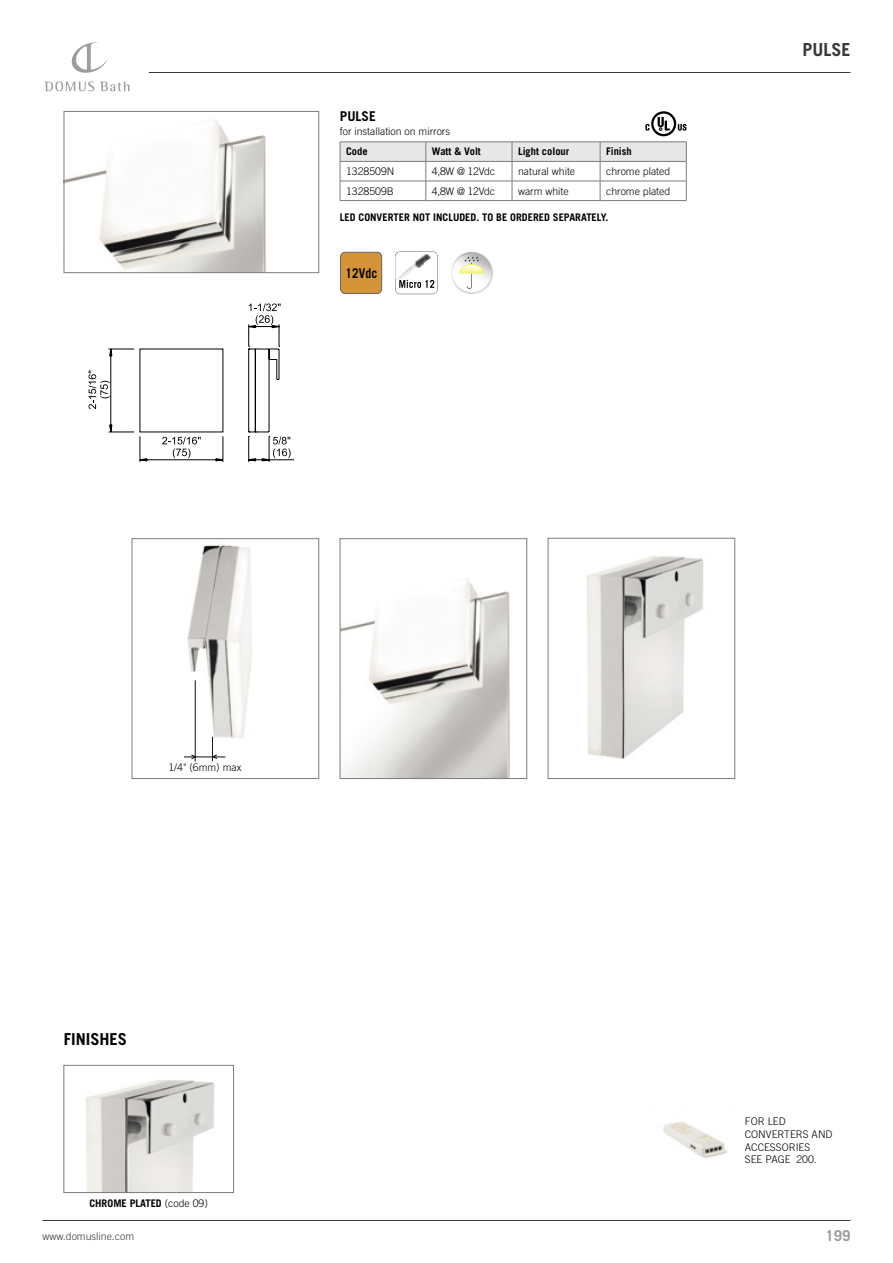
<style>
.page{position:relative;width:893px;height:1263px;background:#fff}
.page>*{position:absolute;margin:0;border:0;box-sizing:border-box;transform-origin:0 0}
.t1{font:700 18px "Trade Gothic LT Pro";color:#393939}
.t2{font:700 16.5px "Trade Gothic LT Pro";color:#000}
.t3{font:700 15px "Trade Gothic LT Pro";color:#9d9d9d}
.t4{font:700 13.5px "Trade Gothic LT Pro";letter-spacing:.005em;color:#000}
.t5{font:700 13.5px "Trade Gothic LT Pro";letter-spacing:.005em;color:#000;scale:.87 1}
.t6{font:300 10.5px/12.6px "Trade Gothic LT Pro";color:#000}
.t7{font:700 10.5px "Trade Gothic LT Pro";color:#000}
.t8{font:300 10.5px "Trade Gothic LT Pro";color:#393939}
.s1{font-weight:300}
</style>
<div class="page">
<hr style="left:43px;top:1220px;width:807px;height:1px;background:#393939">
<hr style="left:149px;top:72px;width:701px;height:1px;background:#393939">
<svg style="left:71px;top:43px;width:36px;height:30px"></svg>
<svg style="left:100px;top:82px;width:29px;height:9px"></svg>
<svg style="left:44px;top:81px;width:50px;height:10px"></svg>
<img style="left:662px;top:1121px;width:65px;height:38px">
<img style="left:66px;top:120px;width:200px;height:151px">
<div style="left:64px;top:111px;width:255px;height:162px;border:1px solid #7c7c7c"></div>
<img style="left:342px;top:579px;width:168px;height:198px">
<div style="left:340px;top:538px;width:187px;height:241px;border:1px solid #7c7c7c"></div>
<img style="left:586px;top:556px;width:118px;height:203px">
<div style="left:548px;top:538px;width:187px;height:241px;border:1px solid #7c7c7c"></div>
<img style="left:184px;top:544px;width:68px;height:218px">
<div style="left:132px;top:538px;width:187px;height:241px;border:1px solid #7c7c7c"></div>
<hr style="left:195px;top:680px;width:1px;height:82px;background:#000">
<hr style="left:184px;top:757px;width:41px;height:1px;background:#000">
<svg style="left:191px;top:754px;width:5px;height:5px"></svg>
<svg style="left:212px;top:737px;width:5px;height:24px"></svg>
<svg style="left:678px;top:124px;width:8px;height:7px"></svg>
<svg style="left:651px;top:111px;width:25px;height:25px"></svg>
<svg style="left:653px;top:114px;width:21px;height:20px"></svg>
<svg style="left:658px;top:117px;width:12px;height:14px"></svg>
<svg style="left:645px;top:124px;width:4px;height:7px"></svg>
<svg style="left:248px;top:303px;width:46px;height:159px"></svg>
<svg style="left:88px;top:348px;width:136px;height:114px"></svg>
<div style="left:341px;top:252px;width:41px;height:41px;background:#d69439;border-radius:5px"></div>
<div style="left:340px;top:252px;width:42px;height:42px;border:1px solid #636363;border-radius:5px"></div>
<svg style="left:395px;top:252px;width:43px;height:42px"></svg>
<img style="left:398px;top:252px;width:36px;height:28px">
<img style="left:395px;top:252px;width:3px;height:28px">
<img style="left:466px;top:267px;width:27px;height:27px">
<img style="left:452px;top:252px;width:40px;height:41px">
<img style="left:86px;top:1080px;width:129px;height:111px">
<div style="left:64px;top:1065px;width:170px;height:128px;border:1px solid #7c7c7c"></div>
<svg style="left:340px;top:142px;width:347px;height:58px"></svg>
<hr style="left:340px;top:200px;width:86px;height:1px;background:#7c7c7c">
<hr style="left:426px;top:200px;width:86px;height:1px;background:#7c7c7c">
<hr style="left:512px;top:200px;width:88px;height:1px;background:#7c7c7c">
<hr style="left:600px;top:200px;width:86px;height:1px;background:#7c7c7c">
<p class="t4" style="left:340px;top:108px;width:38px">PULSE</p>
<p class="t6" style="left:340px;top:125px;width:112px">for installation on mirrors</p>
<p class="t7" style="left:346px;top:145px;width:23px">Code</p>
<p class="t7" style="left:432px;top:145px;width:51px">Watt &amp; Volt</p>
<p class="t7" style="left:518px;top:145px;width:53px">Light colour</p>
<p class="t7" style="left:606px;top:145px;width:27px">Finish</p>
<p class="t6" style="left:346px;top:165px;width:50px">1328509N</p>
<p class="t6" style="left:432px;top:165px;width:65px">4,8W @ 12Vdc</p>
<p class="t6" style="left:518px;top:165px;width:59px">natural white</p>
<p class="t6" style="left:606px;top:165px;width:66px">chrome plated</p>
<p class="t6" style="left:346px;top:184px;width:49px">1328509B</p>
<p class="t6" style="left:432px;top:184px;width:65px">4,8W @ 12Vdc</p>
<p class="t6" style="left:518px;top:184px;width:52px">warm white</p>
<p class="t6" style="left:606px;top:184px;width:66px">chrome plated</p>
<p class="t7" style="left:340px;top:211px;width:270px">LED CONVERTER NOT INCLUDED. TO BE ORDERED SEPARATELY.</p>
<p class="t5" style="left:345px;top:265px;width:38px">12Vdc</p>
<h1 class="t1" style="left:802px;top:38px;width:50px">PULSE</h1>
<p class="t6" style="left:168px;top:761px;width:74px">1/4" (6mm) max</p>
<h2 class="t2" style="left:64px;top:1029px;width:65px">FINISHES</h2>
<p class="t7" style="left:89px;top:1196px;width:120px">CHROME PLATED <span class="s1">(code 09)</span></p>
<p class="t6" style="left:745px;top:1115px;width:89px">FOR LED<br>CONVERTERS AND<br>ACCESSORIES<br>SEE PAGE 200.</p>
<p class="t8" style="left:43px;top:1230px;width:93px">www.domusline.com</p>
<h3 class="t3" style="left:825px;top:1227px;width:27px">199</h3>
</div>
